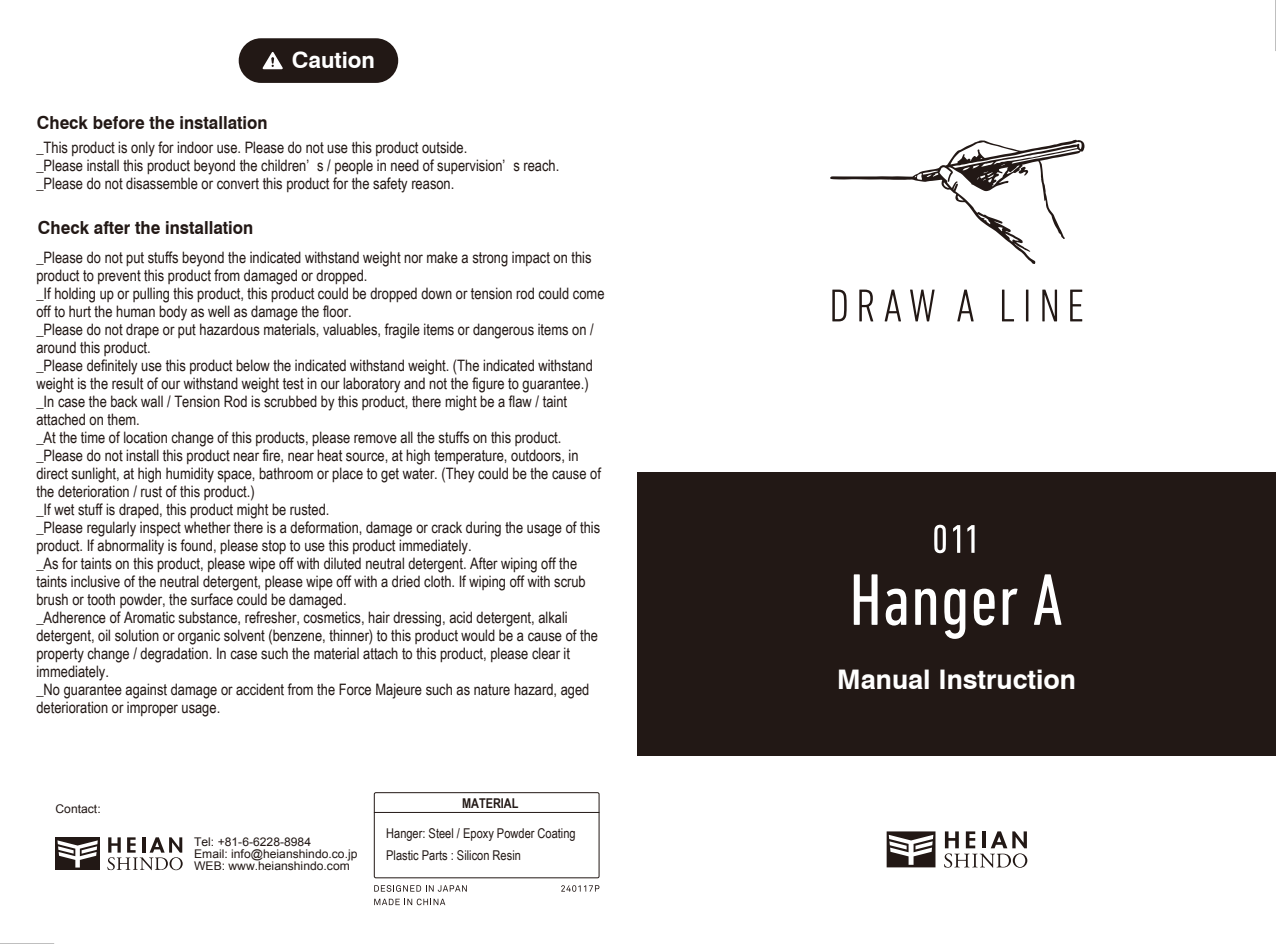
<style>
.page{position:relative;width:1276px;height:944px;background:#fff}
.page>*{position:absolute;margin:0;border:0;box-sizing:border-box;transform-origin:0 0}
.t1{font:700 27px "Swiss 721 BT";color:#fff}
.t2{font:700 22.5px "Swiss 721 BT";color:#fff}
.t3{font:700 18px "Swiss 721 BT";color:#221815;scale:.94 1}
.t4{font:15.75px/18px "Arial Narrow";color:#221815}
.t5{font:13.5px/22.5px "Arial Narrow";color:#221815}
.t6{font:700 13.5px "Arial Narrow";color:#221815}
.t7{font:11.92px/11.9px "Arial";color:#221815}
</style>
<div class="page">
<svg style="left:832px;top:290px;width:14px;height:31px"></svg>
<svg style="left:859px;top:290px;width:14px;height:31px"></svg>
<svg style="left:884px;top:290px;width:17px;height:31px"></svg>
<svg style="left:910px;top:290px;width:24px;height:31px"></svg>
<svg style="left:957px;top:290px;width:16px;height:31px"></svg>
<svg style="left:1002px;top:290px;width:12px;height:31px"></svg>
<hr style="left:1026px;top:290px;width:2px;height:31px;background:#221815">
<svg style="left:1042px;top:290px;width:15px;height:31px"></svg>
<svg style="left:1070px;top:290px;width:12px;height:31px"></svg>
<svg style="left:830px;top:140px;width:254px;height:124px"></svg>
<svg style="left:374px;top:885px;width:93px;height:7px"></svg>
<svg style="left:374px;top:899px;width:71px;height:6px"></svg>
<svg style="left:561px;top:885px;width:38px;height:7px"></svg>
<div style="left:374px;top:792px;width:225px;height:86px;border:1px solid #221815;border-radius:2px"></div>
<hr style="left:374px;top:812px;width:225px;height:1px;background:#221815">
<div style="left:638px;top:472px;width:638px;height:283px;background:#221815"></div>
<svg style="left:934px;top:525px;width:12px;height:28px"></svg>
<svg style="left:953px;top:525px;width:7px;height:28px"></svg>
<svg style="left:967px;top:525px;width:7px;height:28px"></svg>
<svg style="left:854px;top:574px;width:23px;height:51px"></svg>
<svg style="left:885px;top:589px;width:21px;height:36px"></svg>
<svg style="left:915px;top:589px;width:21px;height:36px"></svg>
<svg style="left:944px;top:589px;width:21px;height:50px"></svg>
<svg style="left:973px;top:589px;width:21px;height:36px"></svg>
<svg style="left:1002px;top:589px;width:15px;height:36px"></svg>
<svg style="left:1034px;top:574px;width:27px;height:51px"></svg>
<svg style="left:886px;top:831px;width:49px;height:36px"></svg>
<svg style="left:944px;top:831px;width:83px;height:37px"></svg>
<hr style="left:0;top:943px;width:54px;height:1px;background:#808080">
<hr style="left:1275px;top:0;width:1px;height:51px;background:#808080">
<div style="left:239px;top:38px;width:159px;height:45px;background:#221815;border-radius:22px"></div>
<svg style="left:263px;top:52px;width:20px;height:17px"></svg>
<div style="left:56px;top:837px;width:44px;height:33px;background:#221815"></div>
<svg style="left:57px;top:840px;width:41px;height:27px"></svg>
<svg style="left:107px;top:837px;width:76px;height:33px"></svg>
<h2 class="t2" style="left:292px;top:46px;width:85px">Caution</h2>
<p class="t3" style="left:37px;top:111px;width:247px">Check before the installation</p>
<p class="t4" style="left:36px;top:138px;width:524px">_This product is only for indoor use. Please do not use this product outside.<br>_Please install this product beyond the children’ s / people in need of supervision’ s reach. _Please do not disassemble or convert this product for the safety reason.</p>
<p class="t3" style="left:38px;top:216px;width:231px">Check after the installation</p>
<p class="t4" style="left:36px;top:248px;width:569px">_Please do not put stuffs beyond the indicated withstand weight nor make a strong impact on this product to prevent this product from damaged or dropped.<br>_If holding up or pulling this product, this product could be dropped down or tension rod could come off to hurt the human body as well as damage the floor.<br>_Please do not drape or put hazardous materials, valuables, fragile items or dangerous items on / around this product.<br>_Please definitely use this product below the indicated withstand weight. (The indicated withstand weight is the result of our withstand weight test in our laboratory and not the figure to guarantee.) _In case the back wall / Tension Rod is scrubbed by this product, there might be a flaw / taint attached on them.<br>_At the time of location change of this products, please remove all the stuffs on this product. _Please do not install this product near fire, near heat source, at high temperature, outdoors, in direct sunlight, at high humidity space, bathroom or place to get water. (They could be the cause of the deterioration / rust of this product.)<br>_If wet stuff is draped, this product might be rusted.<br>_Please regularly inspect whether there is a deformation, damage or crack during the usage of this product. If abnormality is found, please stop to use this product immediately.<br>_As for taints on this product, please wipe off with diluted neutral detergent. After wiping off the taints inclusive of the neutral detergent, please wipe off with a dried cloth. If wiping off with scrub brush or tooth powder, the surface could be damaged.<br>_Adherence of Aromatic substance, refresher, cosmetics, hair dressing, acid detergent, alkali detergent, oil solution or organic solvent (benzene, thinner) to this product would be a cause of the property change / degradation. In case such the material attach to this product, please clear it immediately.<br>_No guarantee against damage or accident from the Force Majeure such as nature hazard, aged deterioration or improper usage.</p>
<p class="t7" style="left:56px;top:803px;width:47px">Contact:</p>
<p class="t6" style="left:462px;top:793px;width:58px">MATERIAL</p>
<p class="t7" style="left:194px;top:836px;width:165px">Tel: +81-6-6228-8984<br>Email: info@heianshindo.co.jp<br>WEB: www.heianshindo.com</p>
<p class="t5" style="left:386px;top:821px;width:191px">Hanger: Steel / Epoxy Powder Coating<br>Plastic Parts : Silicon Resin</p>
<h1 class="t1" style="left:837px;top:663px;width:240px">Manual Instruction</h1>
</div>
